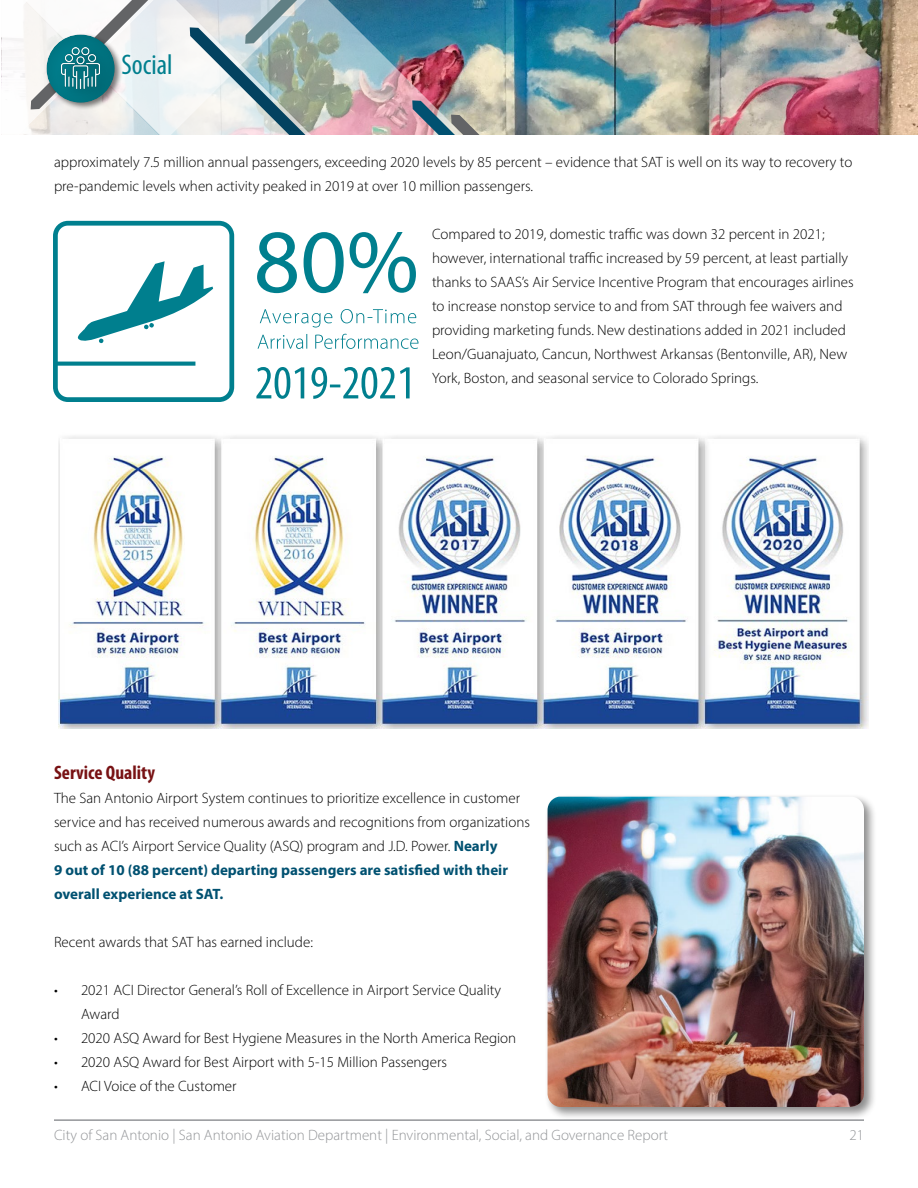
<style>
.page{position:relative;width:918px;height:1188px;background:#fff}
.page>*{position:absolute;margin:0;border:0;box-sizing:border-box;transform-origin:0 0}
.t1{font:condensed 28.5px "Myriad Pro";color:#007f8e}
.t2{font:700 condensed 19.5px "Myriad Pro";color:#781214}
.t3{font:300 15px/24px "Myriad Pro";color:#000}
.t4{font:300 15px "Myriad Pro";color:#939598}
.s1{font-weight:700;color:#015171}
</style>
<div class="page">
<img style="left:617px;top:0;width:301px;height:135px">
<hr style="left:54px;top:1119px;width:810px;height:2px;background:#939598">
<img style="left:503px;top:0;width:114px;height:100px">
<svg style="left:471px;top:0;width:32px;height:100px;background:#88afb1"></svg>
<svg style="left:1px;top:37px;width:189px;height:98px;fill:#efefec"></svg>
<img style="left:415px;top:100px;width:219px;height:35px">
<svg style="left:190px;top:109px;width:225px;height:26px;background:#ccbcbf"></svg>
<img style="left:2px;top:0;width:469px;height:109px">
<div style="left:45px;top:32px;width:78px;height:79px;background:#000;opacity:.5"></div>
<div style="left:33px;top:24px;width:96px;height:79px;background:#000;opacity:.2"></div>
<div style="left:56px;top:42px;width:61px;height:63px;background:#000;opacity:.45"></div>
<img style="left:62px;top:47px;width:38px;height:42px">
<img style="left:58px;top:436px;width:810px;height:293px">
<svg style="left:258px;top:334px;width:161px;height:15px"></svg>
<svg style="left:260px;top:309px;width:156px;height:19px"></svg>
<svg style="left:257px;top:232px;width:159px;height:61px"></svg>
<svg style="left:53px;top:221px;width:181px;height:181px"></svg>
<svg style="left:256px;top:367px;width:154px;height:32px"></svg>
<div style="left:544px;top:793px;width:333px;height:327px;background:#000;opacity:.45"></div>
<img style="left:548px;top:797px;width:316px;height:310px">
<h1 class="t1" style="left:122px;top:48px;width:53px">Social</h1>
<p class="t3" style="left:54px;top:150px;width:800px">approximately 7.5 million annual passengers, exceeding 2020 levels by 85 percent – evidence that SAT is well on its way to recovery to pre-pandemic levels when activity peaked in 2019 at over 10 million passengers.</p>
<p class="t3" style="left:432px;top:222px;width:423px">Compared to 2019, domestic traffic was down 32 percent in 2021; however, international traffic increased by 59 percent, at least partially thanks to SAAS’s Air Service Incentive Program that encourages airlines to increase nonstop service to and from SAT through fee waivers and providing marketing funds. New destinations added in 2021 included Leon/Guanajuato, Cancun, Northwest Arkansas (Bentonville, AR), New York, Boston, and seasonal service to Colorado Springs.</p>
<h2 class="t2" style="left:54px;top:760px;width:102px">Service Quality</h2>
<p class="t3" style="left:54px;top:786px;width:478px">The San Antonio Airport System continues to prioritize excellence in customer service and has received numerous awards and recognitions from organizations such as ACI’s Airport Service Quality (ASQ) program and J.D. Power. <span class="s1">Nearly<br>9 out of 10 (88 percent) departing passengers are satisfied with their overall experience at SAT.</span></p>
<p class="t3" style="left:54px;top:930px;width:260px">Recent awards that SAT has earned include:</p>
<p class="t3" style="left:81px;top:978px;width:422px;text-indent:-27px">• 2021 ACI Director General’s Roll of Excellence in Airport Service Quality<br>Award</p>
<p class="t3" style="left:54px;top:1026px;width:464px">• 2020 ASQ Award for Best Hygiene Measures in the North America Region</p>
<p class="t3" style="left:54px;top:1050px;width:395px">• 2020 ASQ Award for Best Airport with 5-15 Million Passengers</p>
<p class="t3" style="left:54px;top:1074px;width:184px">• ACI Voice of the Customer</p>
<p class="t4" style="left:54px;top:1126px;width:616px">City of San Antonio | San Antonio Aviation Department | Environmental, Social, and Governance Report</p>
<p class="t4" style="left:849px;top:1126px;width:16px">21</p>
</div>
